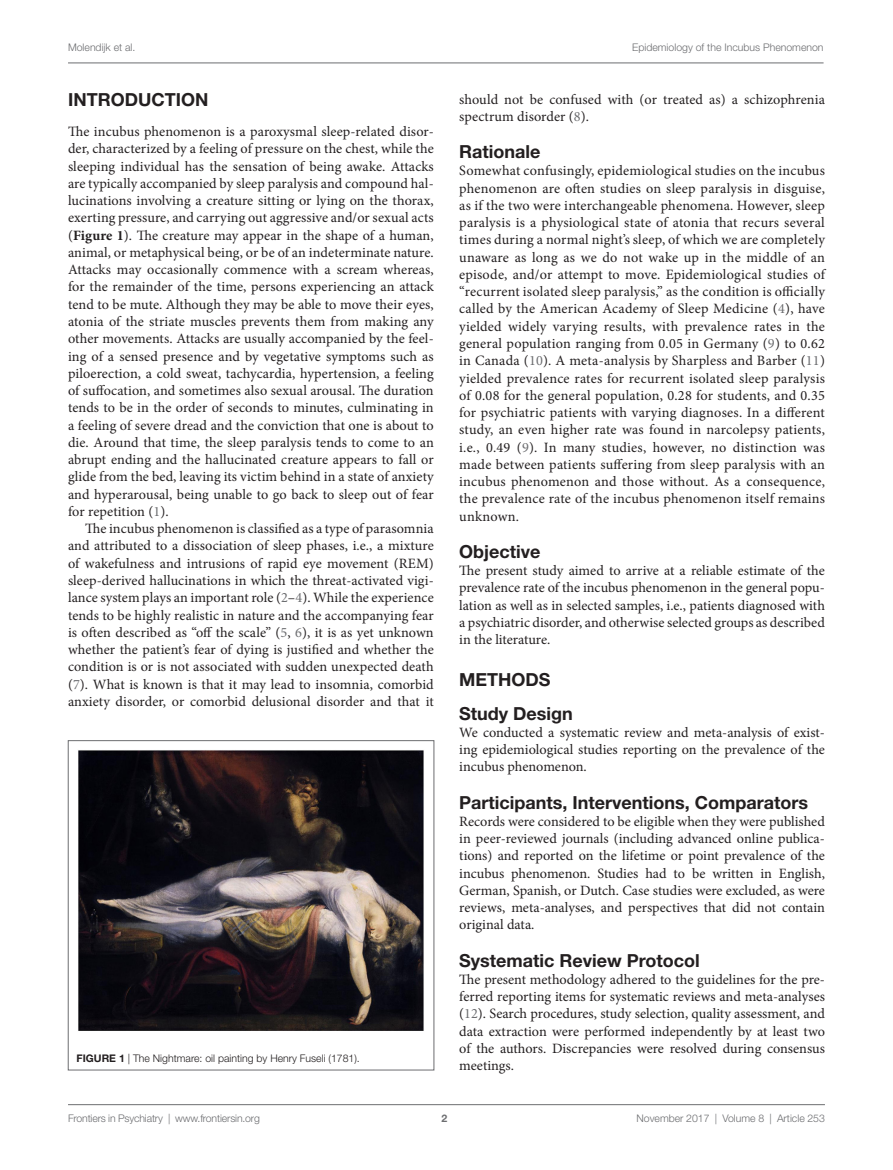
<style>
.page{position:relative;width:893px;height:1170px;background:#fff}
.page>*{position:absolute;margin:0;border:0;box-sizing:border-box;transform-origin:0 0}
.t1{font:700 18px/33.8px "Helvetica Neue LT Std";color:#231f20}
.t2{font:14.25px/17.2px "Minion Pro";color:#231f20;text-align:justify}
.t3{font:300 10.5px "Helvetica Neue LT Std";color:#6c6d70}
.t4{font:300 10.5px "Helvetica Neue LT Std";color:#231f20}
.t5{font:700 10.5px "Helvetica Neue LT Std";color:#6c6d70}
.s1{font-weight:700}
.s2{color:#6c6d70}
</style>
<div class="page">
<img style="left:78px;top:750px;width:346px;height:281px">
<div style="left:68px;top:740px;width:366px;height:330px;border:1px solid #6c6d70"></div>
<hr style="left:68px;top:63px;width:756px;height:1px;background:#6c6d70">
<hr style="left:68px;top:1104px;width:757px;height:1px;background:#6c6d70">
<p class="t3" style="left:68px;top:41px;width:69px">Molendijk et al.</p>
<p class="t3" style="left:632px;top:41px;width:193px">Epidemiology of the Incubus Phenomenon</p>
<p class="t1" style="left:68px;top:82px;width:142px">INTRODUCTION</p>
<p class="t2" style="left:68px;top:123px;width:367px">The incubus phenomenon is a paroxysmal sleep-related disor&shy;der, characterized by a feeling of pressure on the chest, while the sleeping individual has the sensation of being awake. Attacks are typically accompanied by sleep paralysis and compound hal&shy;lucinations involving a creature sitting or lying on the thorax, exerting pressure, and carrying out aggressive and/or sexual acts (<span class="s1">Figure 1</span>). The creature may appear in the shape of a human, animal, or metaphysical being, or be of an indeterminate nature.<br>Attacks may occasionally commence with a scream whereas, for the remainder of the time, persons experiencing an attack tend to be mute. Although they may be able to move their eyes, atonia of the striate muscles prevents them from making any other movements. Attacks are usually accompanied by the feel&shy;ing of a sensed presence and by vegetative symptoms such as piloerection, a cold sweat, tachycardia, hypertension, a feeling of suffocation, and sometimes also sexual arousal. The duration tends to be in the order of seconds to minutes, culminating in a feeling of severe dread and the conviction that one is about to die. Around that time, the sleep paralysis tends to come to an abrupt ending and the hallucinated creature appears to fall or glide from the bed, leaving its victim behind in a state of anxiety and hyperarousal, being unable to go back to sleep out of fear for repetition (<span class="s2">1</span>).</p>
<p class="t2" style="left:68px;top:520px;width:367px;text-indent:17px">The incubus phenomenon is classified as a type of parasomnia and attributed to a dissociation of sleep phases, i.e., a mixture of wakefulness and intrusions of rapid eye movement (REM) sleep-derived hallucinations in which the threat-activated vigi&shy;lance system plays an important role (<span class="s2">2</span>–<span class="s2">4</span>). While the experience tends to be highly realistic in nature and the accompanying fear is often described as “off the scale” (<span class="s2">5</span>, <span class="s2">6</span>), it is as yet unknown whether the patient’s fear of dying is justified and whether the condition is or is not associated with sudden unexpected death (<span class="s2">7</span>). What is known is that it may lead to insomnia, comorbid anxiety disorder, or comorbid delusional disorder and that it</p>
<p class="t4" style="left:77px;top:1051px;width:285px"><span class="s1">FIGURE 1</span> | The Nightmare: oil painting by Henry Fuseli (1781).</p>
<p class="t2" style="left:459px;top:91px;width:367px">should not be confused with (or treated as) a schizophrenia spectrum disorder (<span class="s2">8</span>).</p>
<p class="t1" style="left:459px;top:134px;width:83px">Rationale</p>
<p class="t2" style="left:459px;top:162px;width:367px">Somewhat confusingly, epidemiological studies on the incubus phenomenon are often studies on sleep paralysis in disguise, as if the two were interchangeable phenomena. However, sleep paralysis is a physiological state of atonia that recurs several times during a normal night’s sleep, of which we are completely unaware as long as we do not wake up in the middle of an episode, and/or attempt to move. Epidemiological studies of “recurrent isolated sleep paralysis,” as the condition is officially called by the American Academy of Sleep Medicine (<span class="s2">4</span>), have yielded widely varying results, with prevalence rates in the general population ranging from 0.05 in Germany (<span class="s2">9</span>) to 0.62 in Canada (<span class="s2">10</span>). A meta-analysis by Sharpless and Barber (<span class="s2">11</span>) yielded prevalence rates for recurrent isolated sleep paralysis of 0.08 for the general population, 0.28 for students, and 0.35 for psychiatric patients with varying diagnoses. In a different study, an even higher rate was found in narcolepsy patients, i.e., 0.49 (<span class="s2">9</span>). In many studies, however, no distinction was made between patients suffering from sleep paralysis with an incubus phenomenon and those without. As a consequence, the prevalence rate of the incubus phenomenon itself remains unknown.</p>
<p class="t1" style="left:459px;top:534px;width:83px">Objective</p>
<p class="t2" style="left:459px;top:562px;width:367px">The present study aimed to arrive at a reliable estimate of the prevalence rate of the incubus phenomenon in the general popu&shy;lation as well as in selected samples, i.e., patients diagnosed with a psychiatric disorder, and otherwise selected groups as described in the literature.</p>
<p class="t1" style="left:459px;top:662px;width:14px">MET</p>
<p class="t1" style="left:459px;top:662px;width:115px;text-indent:39px">HODS<br>Study Design</p>
<p class="t2" style="left:459px;top:723px;width:367px">We conducted a systematic review and meta-analysis of exist&shy;ing epidemiological studies reporting on the prevalence of the incubus phenomenon.</p>
<p class="t1" style="left:459px;top:784px;width:350px">Participants, Interventions, Comparators</p>
<p class="t2" style="left:459px;top:812px;width:367px">Records were considered to be eligible when they were published in peer-reviewed journals (including advanced online publica&shy;tions) and reported on the lifetime or point prevalence of the incubus phenomenon. Studies had to be written in English, German, Spanish, or Dutch. Case studies were excluded, as were reviews, meta-analyses, and perspectives that did not contain original data.</p>
<p class="t1" style="left:459px;top:942px;width:242px">Systematic Review Protocol</p>
<p class="t2" style="left:459px;top:970px;width:367px">The present methodology adhered to the guidelines for the pre&shy;ferred reporting items for systematic reviews and meta-analyses (<span class="s2">12</span>). Search procedures, study selection, quality assessment, and data extraction were performed independently by at least two of the authors. Discrepancies were resolved during consensus meetings.</p>
<p class="t3" style="left:68px;top:1111px;width:193px">Frontiers in Psychiatry | www.frontiersin.org</p>
<p class="t3" style="left:636px;top:1111px;width:190px">November 2017 | Volume 8 | Article 253</p>
<p class="t5" style="left:441px;top:1111px;width:7px">2</p>
</div>
